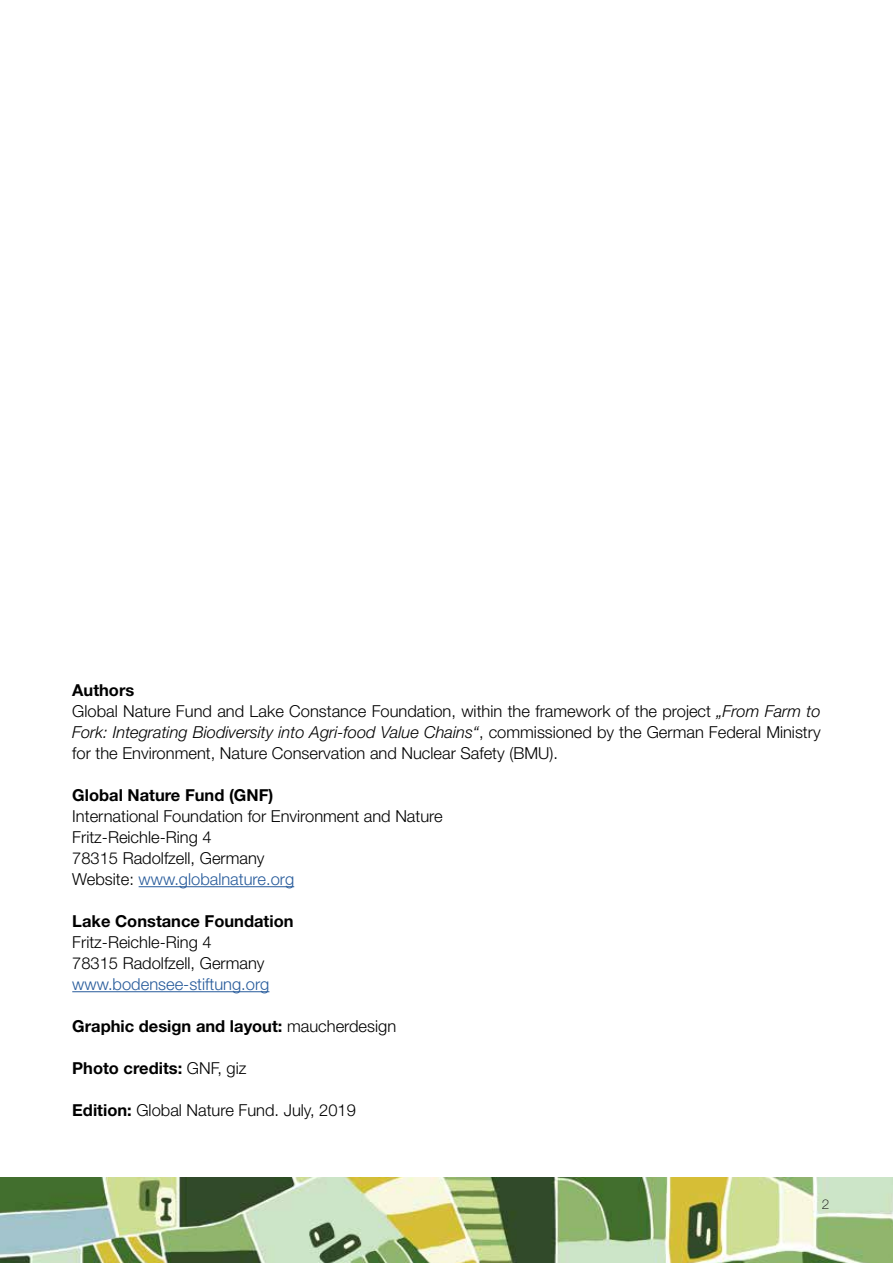
<style>
.page{position:relative;width:893px;height:1263px;background:#fff}
.page>*{position:absolute;margin:0;border:0;box-sizing:border-box;transform-origin:0 0}
.t1{font:300 16.5px/21px "Helvetica Neue LT Std";color:#000}
.t2{font:700 16.5px "Helvetica Neue LT Std";color:#000}
.t3{font:300 16.5px "Helvetica Neue LT Std";color:#275b9b}
.t4{font:100 13.5px "Helvetica Neue LT Std";color:#000}
.s1{font-weight:700}
.s2{font-style:italic}
.s3{color:#275b9b}
.s4{font-weight:300}
</style>
<div class="page">
<img style="left:0;top:1178px;width:893px;height:85px">
<hr style="left:139px;top:886px;width:155px;height:1px;background:#275b9b">
<hr style="left:72px;top:991px;width:197px;height:1px;background:#275b9b">
<p class="t1" style="left:72px;top:679px;width:750px"><span class="s1">Authors<br></span>Global Nature Fund and Lake Constance Foundation, within the framework of the project <span class="s2">„From Farm to Fork: Integrating Biodiversity into Agri-food Value Chains“</span>, commissioned by the German Federal Ministry for the Environment, Nature Conservation and Nuclear Safety (BMU).</p>
<p class="t2" style="left:72px;top:785px;width:203px">Global Nature Fund (GNF)</p>
<p class="t1" style="left:72px;top:805px;width:372px">International Foundation for Environment and Nature Fritz-Reichle-Ring 4<br>78315 Radolfzell, Germany<br>Website: <span class="s3">www.globalnature.org</span></p>
<p class="t2" style="left:72px;top:911px;width:223px">Lake Constance Foundation</p>
<p class="t1" style="left:72px;top:931px;width:194px">Fritz-Reichle-Ring 4<br>78315 Radolfzell, Germany</p>
<p class="t3" style="left:72px;top:974px;width:199px">www.bodensee-stiftung.org</p>
<p class="t2" style="left:72px;top:1016px;width:325px">Graphic design and layout: <span class="s4">maucherdesign</span></p>
<p class="t2" style="left:72px;top:1058px;width:176px">Photo credits: <span class="s4">GNF, giz</span></p>
<p class="t1" style="left:72px;top:1099px;width:285px"><span class="s1">Edition:</span> Global Nature Fund. July, 2019</p>
<p class="t4" style="left:822px;top:1196px;width:9px">2</p>
</div>
